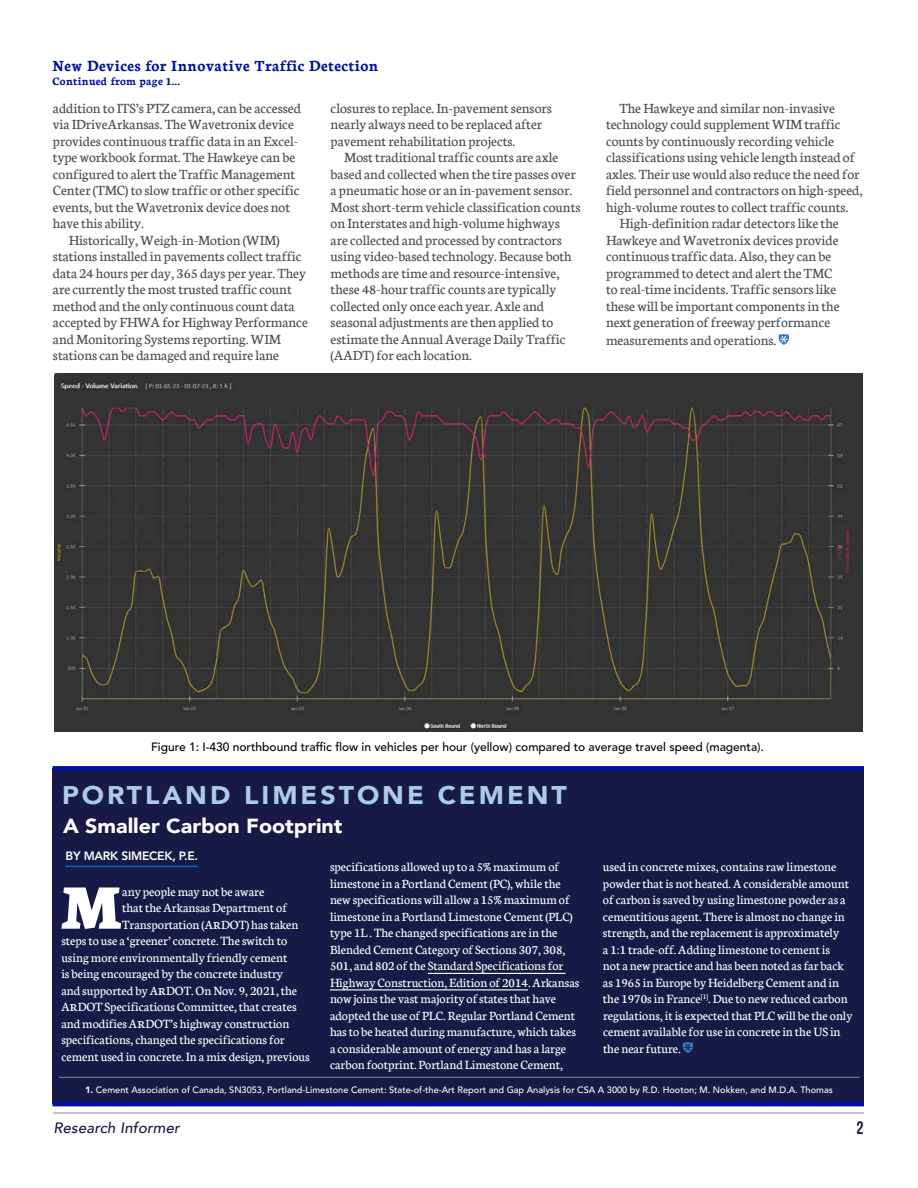
<style>
.page{position:relative;width:918px;height:1188px;background:#fff}
.page>*{position:absolute;margin:0;border:0;box-sizing:border-box;transform-origin:0 0}
.t1{font:800 67.8px "Neuton";color:#fff}
.t2{font:900 25.5px "Avenir";letter-spacing:.11em;color:#accbeb;scale:1.05 1}
.t3{font:900 20.4px "Avenir";color:#fff;scale:1.05 1}
.t4{font:700 18px "Bebas Neue";color:#141a47}
.t5{font:700 16.5px "Neuton";letter-spacing:.02em;color:#00109f}
.t6{font:15px/16.5px "Neuton";color:#464f55}
.t7{font:italic 500 15px "Avenir";letter-spacing:.01em;color:#141a47}
.t8{font:13.5px/16.5px "Neuton";color:#fff}
.t9{font:500 12px "Avenir LT Std";color:#000}
.t10{font:700 12px "Neuton";letter-spacing:.02em;color:#00109f}
.t11{font:800 12px "Avenir LT Std";letter-spacing:-.02em;color:#fff}
.t12{font:500 9.15px "Avenir LT Std";color:#fff}
.s1{font-weight:900}
.s2{font-size:15px}
</style>
<div class="page">
<hr style="left:53px;top:1112px;width:811px;height:2px;background:#000">
<div style="left:52px;top:768px;width:812px;height:336px;background:#171a47"></div>
<div style="left:52px;top:766px;width:812px;height:5px;background:#00109f"></div>
<hr style="left:66px;top:866px;width:132px;height:1px;background:#0563c1">
<hr style="left:52px;top:1102px;width:812px;height:4px;background:#00109f">
<svg style="left:779px;top:334px;width:10px;height:11px"></svg>
<img style="left:54px;top:373px;width:808px;height:359px">
<hr style="left:428px;top:973px;width:137px;height:1px;background:#fff">
<hr style="left:330px;top:989px;width:198px;height:1px;background:#fff">
<svg style="left:683px;top:1042px;width:10px;height:11px"></svg>
<hr style="left:59px;top:1077px;width:801px;height:1px;background:#fff">
<p class="t5" style="left:52px;top:57px;width:327px">New Devices for Innovative Traffic Detection</p>
<p class="t10" style="left:52px;top:75px;width:129px">Continued from page 1...</p>
<p class="t6" style="left:53px;top:100px;width:250px">addition to ITS’s PTZ camera, can be accessed via IDriveArkansas. The Wavetronix device provides continuous traffic data in an Excel&shy;type workbook format. The Hawkeye can be configured to alert the Traffic Management Center (TMC) to slow traffic or other specific events, but the Wavetronix device does not have this ability.</p>
<p class="t6" style="left:53px;top:232px;width:256px;text-indent:16px">Historically, Weigh-in-Motion (WIM) stations installed in pavements collect traffic data 24 hours per day, 365 days per year. They are currently the most trusted traffic count method and the only continuous count data accepted by FHWA for Highway Performance and Monitoring Systems reporting. WIM stations can be damaged and require lane</p>
<p class="t6" style="left:331px;top:100px;width:223px">closures to replace. In-pavement sensors nearly always need to be replaced after pavement rehabilitation projects.</p>
<p class="t6" style="left:331px;top:149px;width:251px;text-indent:14px">Most traditional traffic counts are axle based and collected when the tire passes over a pneumatic hose or an in-pavement sensor.<br>Most short-term vehicle classification counts on Interstates and high-volume highways are collected and processed by contractors using video-based technology. Because both methods are time and resource-intensive, these 48-hour traffic counts are typically collected only once each year. Axle and seasonal adjustments are then applied to estimate the Annual Average Daily Traffic (AADT) for each location.</p>
<p class="t6" style="left:620px;top:100px;width:217px">The Hawkeye and similar non-invasive</p>
<p class="t6" style="left:606px;top:116px;width:236px">technology could supplement WIM traffic</p>
<p class="t6" style="left:606px;top:133px;width:230px">counts by continuously recording vehicle</p>
<p class="t6" style="left:606px;top:149px;width:250px">classifications using vehicle length instead of</p>
<p class="t6" style="left:606px;top:166px;width:255px">axles. Their use would also reduce the need for</p>
<p class="t6" style="left:606px;top:182px;width:258px">field personnel and contractors on high-speed,</p>
<p class="t6" style="left:606px;top:199px;width:244px">high-volume routes to collect traffic counts.</p>
<p class="t6" style="left:620px;top:215px;width:221px">High-definition radar detectors like the</p>
<p class="t6" style="left:606px;top:232px;width:234px">Hawkeye and Wavetronix devices provide</p>
<p class="t6" style="left:606px;top:248px;width:227px">continuous traffic data. Also, they can be</p>
<p class="t6" style="left:606px;top:265px;width:228px">programmed to detect and alert the TMC</p>
<p class="t6" style="left:606px;top:281px;width:232px">to real-time incidents. Traffic sensors like</p>
<p class="t6" style="left:606px;top:298px;width:235px">these will be important components in the</p>
<p class="t6" style="left:606px;top:314px;width:226px">next generation of freeway performance</p>
<p class="t6" style="left:606px;top:332px;width:172px">measurements and operations.</p>
<p class="t9" style="left:151px;top:740px;width:614px">Figure 1: I-430 northbound traffic flow in vehicles per hour (yellow) compared to average travel speed (magenta).</p>
<h2 class="t2" style="left:62px;top:773px;width:482px">PORTLAND LIMESTONE CEMENT</h2>
<h3 class="t3" style="left:63px;top:809px;width:268px">A Smaller Carbon Footprint</h3>
<p class="t11" style="left:66px;top:848px;width:134px">BY MARK SIMECEK, P.E.</p>
<p class="t8" style="left:330px;top:859px;width:251px">specifications allowed up to a 5% maximum of limestone in a Portland Cement (PC), while the new specifications will allow a 15% maximum of limestone in a Portland Limestone Cement (PLC) type 1L . The changed specifications are in the Blended Cement Category of Sections 307, 308, 501, and 802 of the Standard Specifications for Highway Construction, Edition of 2014. Arkansas now joins the vast majority of states that have adopted the use of PLC. Regular Portland Cement has to be heated during manufacture, which takes a considerable amount of energy and has a large carbon footprint. Portland Limestone Cement,</p>
<p class="t8" style="left:603px;top:859px;width:251px">used in concrete mixes, contains raw limestone powder that is not heated. A considerable amount of carbon is saved by using limestone powder as a cementitious agent. There is almost no change in strength, and the replacement is approximately<br>a 1:1 trade-off. Adding limestone to cement is<br>not a new practice and has been noted as far back as 1965 in Europe by Heidelberg Cement and in the 1970s in France<sup>[1]</sup>. Due to new reduced carbon regulations, it is expected that PLC will be the only cement available for use in concrete in the US in the near future.</p>
<p class="t12" style="left:85px;top:1084px;width:749px"><span class="s1">1.</span> Cement Association of Canada, SN3053, Portland-Limestone Cement: State-of-the-Art Report and Gap Analysis for CSA A 3000 by R.D. Hooton; M. Nokken, and M.D.A. Thomas</p>
<h1 class="t1" style="left:60px;top:874px;width:64px">M</h1>
<p class="t8" style="left:122px;top:883px;width:144px">any people may not be aware</p>
<p class="t8" style="left:122px;top:900px;width:166px">that the Arkansas Department of</p>
<p class="t8" style="left:122px;top:916px;width:178px">Transportation (A<span class="s2">r</span>DOT) has taken</p>
<p class="t8" style="left:61px;top:933px;width:227px">steps to use a ‘greener’ concrete. The switch to</p>
<p class="t8" style="left:61px;top:949px;width:228px">using more environmentally friendly cement</p>
<p class="t8" style="left:61px;top:966px;width:223px">is being encouraged by the concrete industry</p>
<p class="t8" style="left:61px;top:982px;width:237px">and supported by A<span class="s2">r</span>DOT. On Nov. 9, 2021, the</p>
<p class="t8" style="left:61px;top:999px;width:237px">A<span class="s2">r</span>DOT Specifications Committee, that creates</p>
<p class="t8" style="left:61px;top:1015px;width:230px">and modifies A<span class="s2">r</span>DOT’s highway construction</p>
<p class="t8" style="left:61px;top:1032px;width:225px">specifications, changed the specifications for</p>
<p class="t8" style="left:61px;top:1048px;width:250px">cement used in concrete. In a mix design, previous</p>
<p class="t7" style="left:53px;top:1118px;width:128px">Research Informer</p>
<p class="t4" style="left:856px;top:1118px;width:9px">2</p>
</div>
